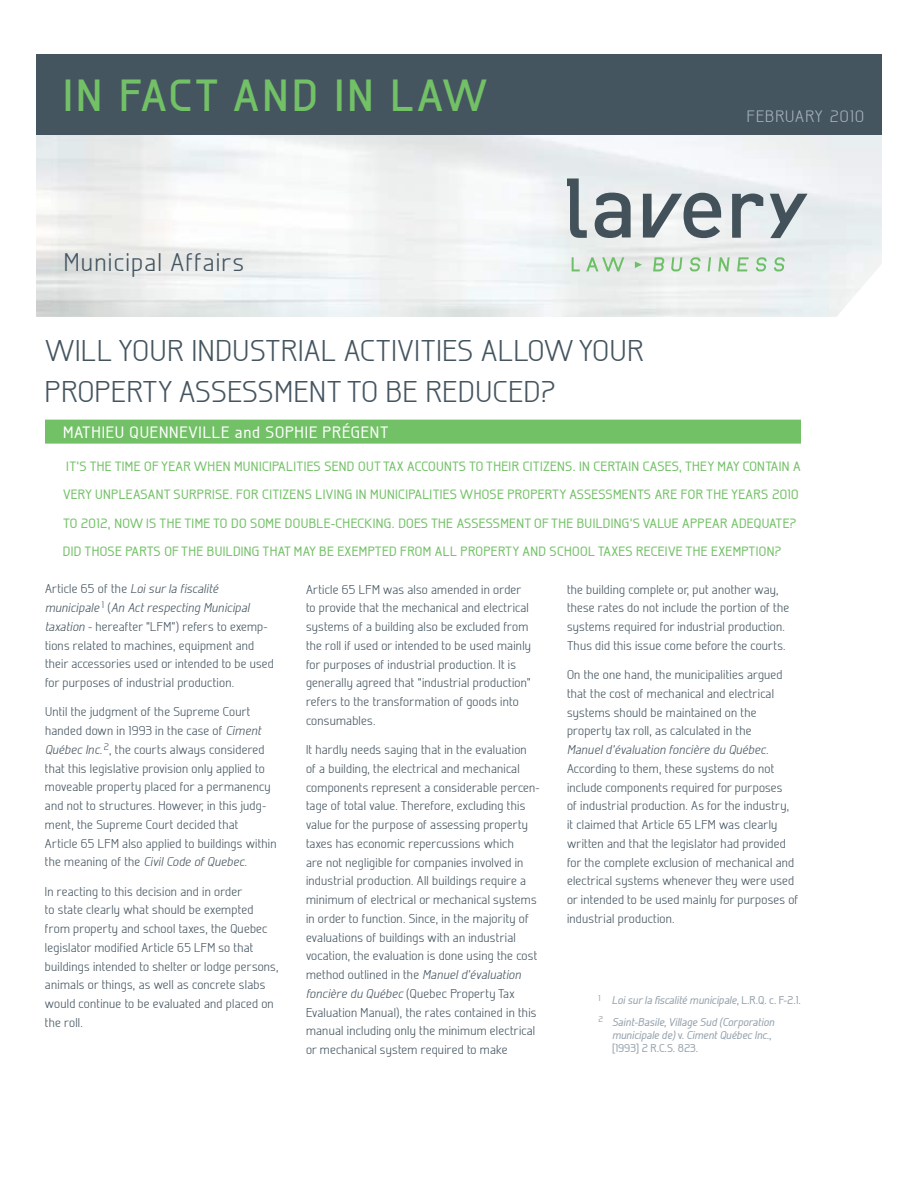
<style>
.page{position:relative;width:918px;height:1188px;background:#fff}
.page>*{position:absolute;margin:0;border:0;box-sizing:border-box;transform-origin:0 0}
.t1{font:700 45px "Galette";letter-spacing:.075em;color:#73c167}
.t2{font:300 30px/40.5px "Galette";letter-spacing:.025em;color:#455560}
.t3{font:300 25.5px "Galette";letter-spacing:.05em;color:#455560}
.t4{font:500 16.5px "Galette";letter-spacing:.05em;color:#fff}
.t5{font:300 16.5px "Galette";letter-spacing:.075em;color:#a8b3bc}
.t6{font:500 13.5px/28.5px "Galette";letter-spacing:.025em;color:#73c167}
.t7{font:300 12.75px/18.8px "Galette";letter-spacing:.02em;color:#455560}
.t8{font:italic 300 12.75px "Galette";letter-spacing:.02em;color:#455560}
.t9{font:italic 500 11.25px/21.8px "Galette";color:#95a2ac}
.s1{font-style:italic}
.s2{font-style:normal}
</style>
<div class="page">
<div style="left:36px;top:54px;width:846px;height:81px;background:#455560"></div>
<div style="left:45px;top:420px;width:756px;height:24px;background:#73c167"></div>
<svg style="left:595px;top:193px;width:36px;height:45px;background:#848e93"></svg>
<svg style="left:567px;top:178px;width:20px;height:60px"></svg>
<svg style="left:643px;top:193px;width:78px;height:45px"></svg>
<svg style="left:732px;top:194px;width:31px;height:44px"></svg>
<svg style="left:770px;top:194px;width:38px;height:44px;background:#a7b1b5"></svg>
<svg style="left:572px;top:257px;width:8px;height:14px"></svg>
<svg style="left:586px;top:257px;width:38px;height:14px"></svg>
<svg style="left:653px;top:257px;width:11px;height:14px"></svg>
<svg style="left:671px;top:257px;width:11px;height:14px"></svg>
<svg style="left:690px;top:257px;width:11px;height:14px"></svg>
<svg style="left:708px;top:257px;width:3px;height:14px"></svg>
<svg style="left:718px;top:257px;width:12px;height:14px"></svg>
<svg style="left:737px;top:257px;width:12px;height:14px"></svg>
<svg style="left:756px;top:257px;width:11px;height:14px"></svg>
<svg style="left:774px;top:257px;width:11px;height:14px"></svg>
<svg style="left:635px;top:262px;width:7px;height:6px"></svg>
<h1 class="t1" style="left:63px;top:67px;width:426px">IN FACT AND IN LAW</h1>
<h3 class="t3" style="left:64px;top:247px;width:182px">Municipal Affairs</h3>
<p class="t5" style="left:747px;top:106px;width:119px">February 2010</p>
<h2 class="t2" style="left:45px;top:330px;width:582px">WILL YOUR INDUSTRIAL ACTIVITIES ALLOW YOUR<br>PROPERTY ASSESSMENT TO BE REDUCED?</h2>
<p class="t4" style="left:63px;top:422px;width:327px">MATHIEU QUENNEVILLE AND SOPHIE PRÉGENT</p>
<p class="t6" style="left:63px;top:451px;width:739px">IT’S THE TIME OF YEAR WHEN MUNICIPALITIES SEND OUT TAX ACCOUNTS TO THEIR CITIZENS. IN CERTAIN CASES, THEY MAY CONTAIN A VERY UNPLEASANT SURPRISE. FOR CITIZENS LIVING IN MUNICIPALITIES WHOSE PROPERTY ASSESSMENTS ARE FOR THE YEARS 2010<br>TO 2012, NOW IS THE TIME TO DO SOME DOUBLE-CHECKING. DOES THE ASSESSMENT OF THE BUILDING’S VALUE APPEAR ADEQUATE?<br>DID THOSE PARTS OF THE BUILDING THAT MAY BE EXEMPTED FROM ALL PROPERTY AND SCHOOL TAXES RECEIVE THE EXEMPTION?</p>
<p class="t7" style="left:45px;top:579px;width:230px">Article 65 of the <span class="s1">Loi sur la fiscalité municipale</span> <sup>1</sup> (<span class="s1">An Act respecting Municipal taxation</span> - hereafter “LFM”) refers to exemp&shy;tions related to machines, equipment and their accessories used or intended to be used for purposes of industrial production.</p>
<p class="t7" style="left:45px;top:702px;width:233px">Until the judgment of the Supreme Court handed down in 1993 in the case of <span class="s1">Ciment Québec Inc.</span> <sup>2</sup>, the courts always considered that this legislative provision only applied to moveable property placed for a permanency and not to structures. However, in this judg&shy;ment, the Supreme Court decided that<br>Article 65 LFM also applied to buildings within the meaning of the <span class="s1">Civil Code of Quebec.</span></p>
<p class="t7" style="left:45px;top:882px;width:235px">In reacting to this decision and in order<br>to state clearly what should be exempted from property and school taxes, the Quebec legislator modified Article 65 LFM so that buildings intended to shelter or lodge persons, animals or things, as well as concrete slabs would continue to be evaluated and placed on the roll.</p>
<p class="t7" style="left:306px;top:580px;width:227px">Article 65 LFM was also amended in order to provide that the mechanical and electrical systems of a building also be excluded from the roll if used or intended to be used mainly for purposes of industrial production. It is generally agreed that “industrial production” refers to the transformation of goods into consumables.</p>
<p class="t7" style="left:306px;top:740px;width:235px">It hardly needs saying that in the evaluation of a building, the electrical and mechanical components represent a considerable percen&shy;tage of total value. Therefore, excluding this value for the purpose of assessing property taxes has economic repercussions which<br>are not negligible for companies involved in industrial production. All buildings require a minimum of electrical or mechanical systems in order to function. Since, in the majority of evaluations of buildings with an industrial vocation, the evaluation is done using the cost method outlined in the <span class="s1">Manuel d’évaluation foncière du Québec</span> (Quebec Property Tax Evaluation Manual), the rates contained in this manual including only the minimum electrical or mechanical system required to make</p>
<p class="t7" style="left:567px;top:580px;width:224px">the building complete or, put another way, these rates do not include the portion of the systems required for industrial production.<br>Thus did this issue come before the courts.</p>
<p class="t7" style="left:567px;top:665px;width:217px">On the one hand, the municipalities argued that the cost of mechanical and electrical systems should be maintained on the property tax roll, as calculated in the</p>
<p class="t8" style="left:567px;top:742px;width:203px">Manuel d’évaluation foncière du Québec.</p>
<p class="t7" style="left:567px;top:759px;width:233px">According to them, these systems do not include components required for purposes<br>of industrial production. As for the industry, it claimed that Article 65 LFM was clearly written and that the legislator had provided for the complete exclusion of mechanical and electrical systems whenever they were used or intended to be used mainly for purposes of industrial production.</p>
<p class="t9" style="left:598px;top:989px;width:204px"><sup>1</sup> Loi sur la fiscalité municipale<span class="s2">, L.R.Q. C. F-2.1.<br></span><sup>2</sup> Saint-Basile, Village Sud (Corporation</p>
<p class="t9" style="left:612px;top:1028px;width:161px;line-height:12.8px">municipale de) <span class="s2">V.</span> Ciment Québec Inc.<span class="s2">, [1993] 2 R.C.S. 823.</span></p>
</div>
